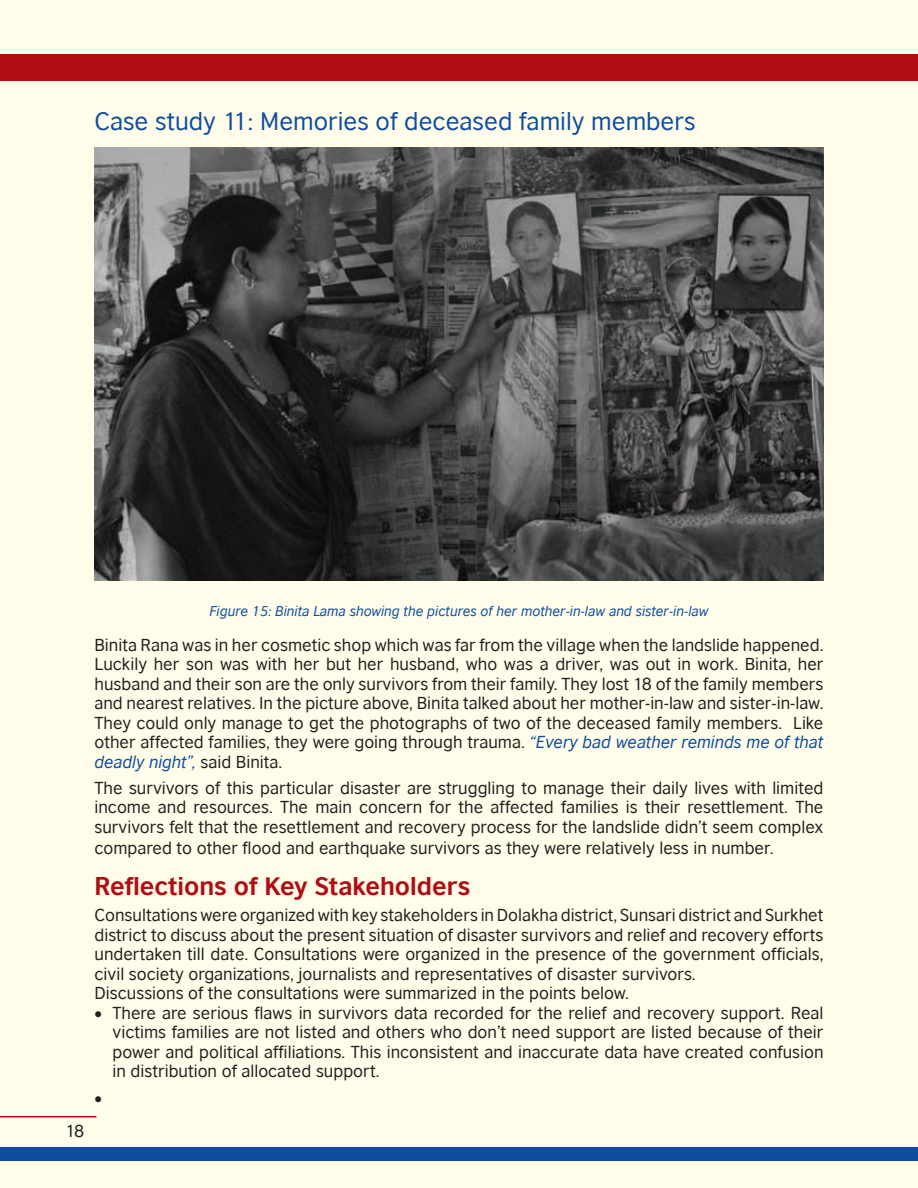
<style>
.page{position:relative;width:918px;height:1188px;background:#fffde9}
.page>*{position:absolute;margin:0;border:0;box-sizing:border-box;transform-origin:0 0}
.t1{font:24px "British Council Sans";color:#0d4da1}
.t2{font:700 24px "British Council Sans";color:#b00d15}
.t3{font:16.5px/19.5px "British Council Sans";color:#231f20;text-align:justify}
.t4{font:16.5px "Symbol";color:#231f20}
.t5{font:italic 13.5px "British Council Sans";color:#0d4da1}
.s1{font-style:italic;color:#0d4da1}
</style>
<div class="page">
<div style="left:0;top:1148px;width:918px;height:13px;background:#0d4da1"></div>
<hr style="left:0;top:1116px;width:96px;height:2px;background:#b00d15">
<div style="left:12px;top:54px;width:906px;height:27px;background:#b00d15"></div>
<img style="left:94px;top:147px;width:730px;height:433px">
<h1 class="t1" style="left:94px;top:107px;width:603px">Case study 11: Memories of deceased family members</h1>
<p class="t3" style="left:65px;top:1121px;width:20px">18</p>
<p class="t5" style="left:209px;top:603px;width:501px">Figure 15: Binita Lama showing the pictures of her mother-in-law and sister-in-law</p>
<p class="t3" style="left:94px;top:635px;width:731px">Binita Rana was in her cosmetic shop which was far from the village when the landslide happened.<br>Luckily her son was with her but her husband, who was a driver, was out in work. Binita, her husband and their son are the only survivors from their family. They lost 18 of the family members and nearest relatives. In the picture above, Binita talked about her mother-in-law and sister-in-law.<br>They could only manage to get the photographs of two of the deceased family members. Like other affected families, they were going through trauma. <span class="s1">“Every bad weather reminds me of that deadly night”,</span> said Binita.</p>
<p class="t3" style="left:94px;top:778px;width:730px">The survivors of this particular disaster are struggling to manage their daily lives with limited income and resources. The main concern for the affected families is their resettlement. The survivors felt that the resettlement and recovery process for the landslide didn’t seem complex</p>
<p class="t3" style="left:94px;top:838px;width:681px">compared to other flood and earthquake survivors as they were relatively less in number.</p>
<h1 class="t2" style="left:94px;top:872px;width:377px">Reflections of Key Stakeholders</h1>
<p class="t3" style="left:94px;top:905px;width:731px;text-align:left">Consultations were organized with key stakeholders in Dolakha district, Sunsari district and Surkhet district to discuss about the present situation of disaster survivors and relief and recovery efforts undertaken till date. Consultations were organized in the presence of the government officials, civil society organizations, journalists and representatives of disaster survivors.<br>Discussions of the consultations were summarized in the points below.</p>
<p class="t3" style="left:113px;top:1003px;width:713px;text-indent:-18px">• There are serious flaws in survivors data recorded for the relief and recovery support. Real victims families are not listed and others who don’t need support are listed because of their power and political affiliations. This inconsistent and inaccurate data have created confusion in distribution of allocated support.</p>
<p class="t4" style="left:95px;top:1087px;width:9px">•</p>
</div>
